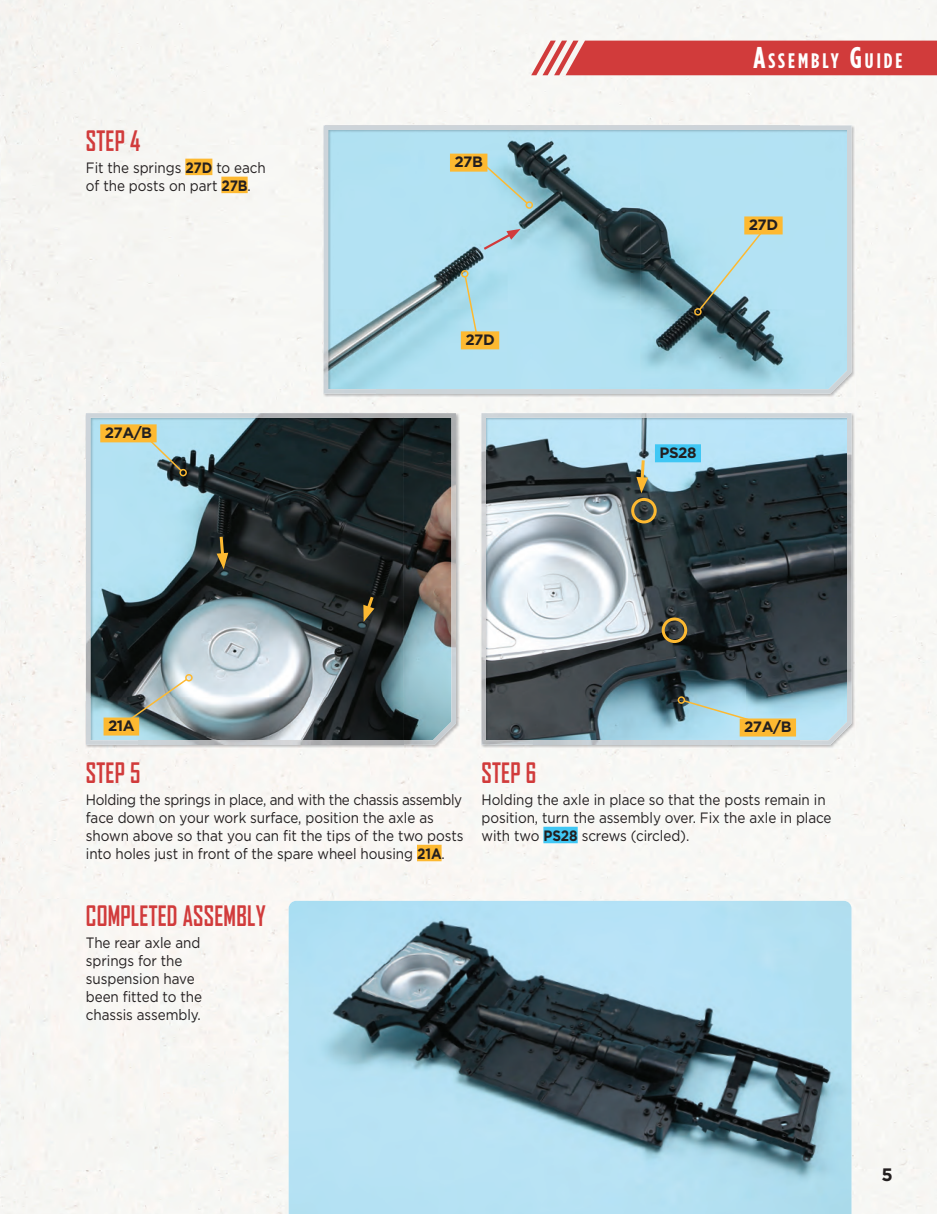
<style>
.page{position:relative;width:937px;height:1214px;background:#fff}
.page>*{position:absolute;margin:0;border:0;box-sizing:border-box;transform-origin:0 0}
.t1{font:700 27px "Agency FB";letter-spacing:.01em;color:#d13b3b;scale:.84 1}
.t2{font:700 21px "Gotham Condensed";letter-spacing:.145em;color:#fff}
.t3{font:700 18px "Gotham";color:#231f20}
.t4{font:15px/18px "Gotham";letter-spacing:-.005em;color:#231f20;scale:.9 1}
.t5{font:700 15px "Gotham";letter-spacing:-.03em;color:#231f20}
.s1{font-weight:700}
.s2{font-size:30px}
</style>
<div class="page">
<div style="left:1px;top:900px;width:936px;height:314px;background:#f7f6f3"></div>
<img style="left:0;top:1px;width:1px;height:1208px">
<div style="left:185px;top:159px;width:27px;height:16px;background:#fdb931"></div>
<div style="left:221px;top:177px;width:27px;height:16px;background:#fdb931"></div>
<img style="left:802px;top:125px;width:53px;height:272px">
<img style="left:323px;top:170px;width:1px;height:183px">
<img style="left:377px;top:179px;width:263px;height:210px">
<img style="left:640px;top:179px;width:158px;height:210px">
<img style="left:324px;top:125px;width:527px;height:54px">
<img style="left:324px;top:179px;width:53px;height:214px">
<img style="left:798px;top:179px;width:53px;height:214px">
<hr style="left:376px;top:389px;width:423px;height:4px;background:#ccd4d9">
<img style="left:407px;top:412px;width:53px;height:336px">
<img style="left:85px;top:701px;width:322px;height:47px">
<img style="left:85px;top:460px;width:1px;height:241px">
<img style="left:139px;top:461px;width:264px;height:279px">
<img style="left:86px;top:413px;width:370px;height:48px">
<img style="left:86px;top:460px;width:53px;height:284px">
<img style="left:403px;top:460px;width:53px;height:284px">
<img style="left:138px;top:740px;width:266px;height:4px">
<img style="left:802px;top:412px;width:53px;height:336px">
<img style="left:480px;top:701px;width:322px;height:47px">
<img style="left:480px;top:460px;width:1px;height:241px">
<img style="left:534px;top:460px;width:211px;height:280px">
<img style="left:745px;top:460px;width:53px;height:280px">
<img style="left:481px;top:413px;width:370px;height:47px">
<img style="left:481px;top:460px;width:53px;height:284px">
<img style="left:798px;top:460px;width:53px;height:284px">
<img style="left:534px;top:740px;width:265px;height:4px">
<svg style="left:463px;top:275px;width:17px;height:56px"></svg>
<div style="left:461px;top:270px;width:7px;height:7px;border:2px solid #fdb931;border-radius:50%"></div>
<svg style="left:682px;top:699px;width:79px;height:25px;background:#aad3dd"></svg>
<div style="left:677px;top:696px;width:8px;height:8px;border:2px solid #fdb931;border-radius:50%"></div>
<svg style="left:477px;top:158px;width:52px;height:47px;background:#9dcad4"></svg>
<div style="left:525px;top:201px;width:8px;height:8px;border:2px solid #fdb931;border-radius:50%"></div>
<svg style="left:697px;top:223px;width:72px;height:89px;background:#a2cbd7"></svg>
<div style="left:694px;top:308px;width:7px;height:7px;border:2px solid #fdb931;border-radius:50%"></div>
<svg style="left:140px;top:431px;width:43px;height:41px;background:#9cc0c8"></svg>
<div style="left:179px;top:469px;width:8px;height:7px;border:2px solid #fdb931;border-radius:50%"></div>
<div style="left:461px;top:331px;width:38px;height:18px;background:#fdb931"></div>
<div style="left:739px;top:718px;width:57px;height:18px;background:#fdb931"></div>
<div style="left:450px;top:154px;width:37px;height:18px;background:#fdb931"></div>
<div style="left:744px;top:216px;width:38px;height:18px;background:#fdb931"></div>
<div style="left:100px;top:424px;width:57px;height:18px;background:#fdb931"></div>
<svg style="left:481px;top:229px;width:39px;height:23px"></svg>
<div style="left:661px;top:617px;width:26px;height:26px;border:3px solid #fdb931;border-radius:50%"></div>
<div style="left:417px;top:844px;width:24px;height:17px;background:#fdb931"></div>
<div style="left:543px;top:826px;width:35px;height:17px;background:#40c7f4"></div>
<img style="left:289px;top:900px;width:562px;height:314px">
<svg style="left:636px;top:457px;width:12px;height:36px"></svg>
<div style="left:655px;top:444px;width:46px;height:18px;background:#40c7f4"></div>
<svg style="left:217px;top:533px;width:11px;height:36px"></svg>
<svg style="left:363px;top:593px;width:13px;height:29px"></svg>
<svg style="left:120px;top:677px;width:68px;height:50px;background:#808c8c"></svg>
<div style="left:185px;top:674px;width:8px;height:7px;border:2px solid #fdb931;border-radius:50%"></div>
<div style="left:104px;top:717px;width:35px;height:18px;background:#fdb931"></div>
<div style="left:631px;top:498px;width:25px;height:25px;border:3px solid #fdb931;border-radius:50%"></div>
<svg style="left:531px;top:41px;width:406px;height:34px;background:#d34848"></svg>
<h1 class="t1" style="left:86px;top:125px;width:66px">STEP 4</h1>
<p class="t4" style="left:86px;top:158px;width:201px">Fit the springs <span class="s1">27D</span> to each of the posts on part <span class="s1">27B</span>.</p>
<p class="t5" style="left:105px;top:423px;width:49px">27A/B</p>
<p class="t5" style="left:108px;top:716px;width:28px">21A</p>
<p class="t5" style="left:454px;top:152px;width:30px">27B</p>
<p class="t5" style="left:465px;top:330px;width:31px">27D</p>
<h2 class="t2" style="left:753px;top:48px;width:151px"><span class="s2">A</span>SSEMBLY <span class="s2">G</span>UIDE</h2>
<p class="t5" style="left:749px;top:215px;width:31px">27D</p>
<p class="t5" style="left:659px;top:442px;width:39px">PS28</p>
<p class="t5" style="left:744px;top:717px;width:49px">27A/B</p>
<h1 class="t1" style="left:86px;top:757px;width:66px">STEP 5</h1>
<p class="t4" style="left:86px;top:790px;width:421px">Holding the springs in place, and with the chassis assembly face down on your work surface, position the axle as shown above so that you can fit the tips of the two posts into holes just in front of the spare wheel housing <span class="s1">21A</span>.</p>
<h1 class="t1" style="left:86px;top:900px;width:216px">COMPLETED ASSEMBLY</h1>
<p class="t4" style="left:86px;top:933px;width:131px">The rear axle and springs for the suspension have been fitted to the chassis assembly.</p>
<h1 class="t1" style="left:481px;top:757px;width:67px">STEP 6</h1>
<p class="t4" style="left:481px;top:790px;width:390px">Holding the axle in place so that the posts remain in position, turn the assembly over. Fix the axle in place with two <span class="s1">PS28</span> screws (circled).</p>
<p class="t3" style="left:881px;top:1162px;width:13px">5</p>
</div>
